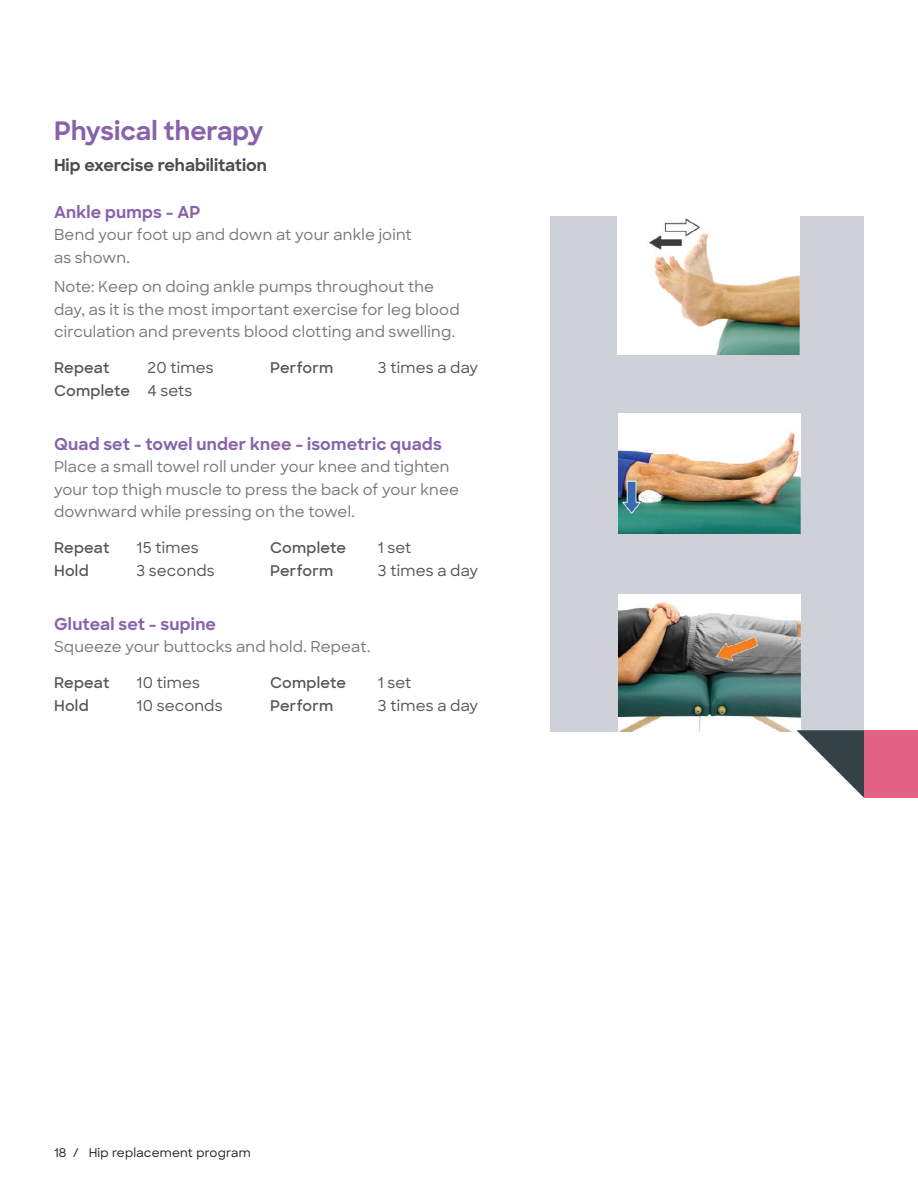
<style>
.page{position:relative;width:918px;height:1188px;background:#fff}
.page>*{position:absolute;margin:0;border:0;box-sizing:border-box;transform-origin:0 0}
.Body_subhead_10_15{font:700 25.5px "Sharp Sans";color:#8862aa}
.t1{font:700 16.5px "Sharp Sans";letter-spacing:.01em;color:#8862aa}
.Body_subhead_10_15-2{font:700 16.5px "Sharp Sans";color:#4b4c4d}
.t2{font:500 15px/22.5px "Sharp Sans";letter-spacing:.01em;color:#77787b}
.t3{font:600 15px "Sharp Sans";letter-spacing:.015em;color:#545557}
.t4{font:500 15px "Sharp Sans";letter-spacing:.015em;color:#545557}
.t5{font:500 12px "Sharp Sans";letter-spacing:.02em;color:#231f20}
.s1{font-weight:500}
</style>
<div class="page">
<div style="left:551px;top:216px;width:313px;height:515px;background:#ced1d7"></div>
<img style="left:618px;top:216px;width:181px;height:139px">
<img style="left:618px;top:414px;width:182px;height:120px">
<img style="left:618px;top:594px;width:182px;height:137px">
<svg style="left:796px;top:730px;width:68px;height:68px"></svg>
<div style="left:864px;top:730px;width:54px;height:68px;background:#e46285"></div>
<p class="Body_subhead_10_15" style="left:54px;top:112px;width:211px">Physical therapy</p>
<p class="Body_subhead_10_15-2" style="left:54px;top:152px;width:215px">Hip exercise rehabilitation</p>
<p class="t1" style="left:54px;top:200px;width:148px">Ankle pumps - AP</p>
<p class="t2" style="left:54px;top:223px;width:359px">Bend your foot up and down at your ankle joint as shown.</p>
<p class="t2" style="left:54px;top:275px;width:407px">Note: Keep on doing ankle pumps throughout the day, as it is the most important exercise for leg blood circulation and prevents blood clotting and swelling.</p>
<p class="t3" style="left:54px;top:357px;width:57px">Repeat</p>
<p class="t4" style="left:148px;top:357px;width:67px">20 times</p>
<p class="t3" style="left:270px;top:357px;width:65px">Perform</p>
<p class="t4" style="left:378px;top:357px;width:102px">3 times a day</p>
<p class="t3" style="left:54px;top:379px;width:140px">Complete <span class="s1">4 sets</span></p>
<p class="t1" style="left:54px;top:431px;width:389px">Quad set - towel under knee - isometric quads</p>
<p class="t2" style="left:54px;top:455px;width:406px">Place a small towel roll under your knee and tighten your top thigh muscle to press the back of your knee downward while pressing on the towel.</p>
<p class="t3" style="left:54px;top:537px;width:57px">Repeat</p>
<p class="t4" style="left:136px;top:537px;width:64px">15 times</p>
<p class="t3" style="left:270px;top:537px;width:78px">Complete</p>
<p class="t4" style="left:378px;top:537px;width:35px">1 set</p>
<p class="t3" style="left:54px;top:559px;width:36px">Hold</p>
<p class="t4" style="left:136px;top:559px;width:80px">3 seconds</p>
<p class="t3" style="left:270px;top:559px;width:65px">Perform</p>
<p class="t4" style="left:378px;top:559px;width:102px">3 times a day</p>
<p class="t1" style="left:54px;top:611px;width:164px">Gluteal set - supine</p>
<p class="t2" style="left:54px;top:635px;width:316px">Squeeze your buttocks and hold. Repeat.</p>
<p class="t3" style="left:54px;top:672px;width:57px">Repeat</p>
<p class="t4" style="left:136px;top:672px;width:65px">10 times</p>
<p class="t3" style="left:270px;top:672px;width:78px">Complete</p>
<p class="t4" style="left:378px;top:672px;width:35px">1 set</p>
<p class="t3" style="left:54px;top:694px;width:36px">Hold</p>
<p class="t4" style="left:136px;top:694px;width:88px">10 seconds</p>
<p class="t3" style="left:270px;top:694px;width:65px">Perform</p>
<p class="t4" style="left:378px;top:694px;width:102px">3 times a day</p>
<p class="t5" style="left:54px;top:1143px;width:198px">18 / Hip replacement program</p>
</div>
